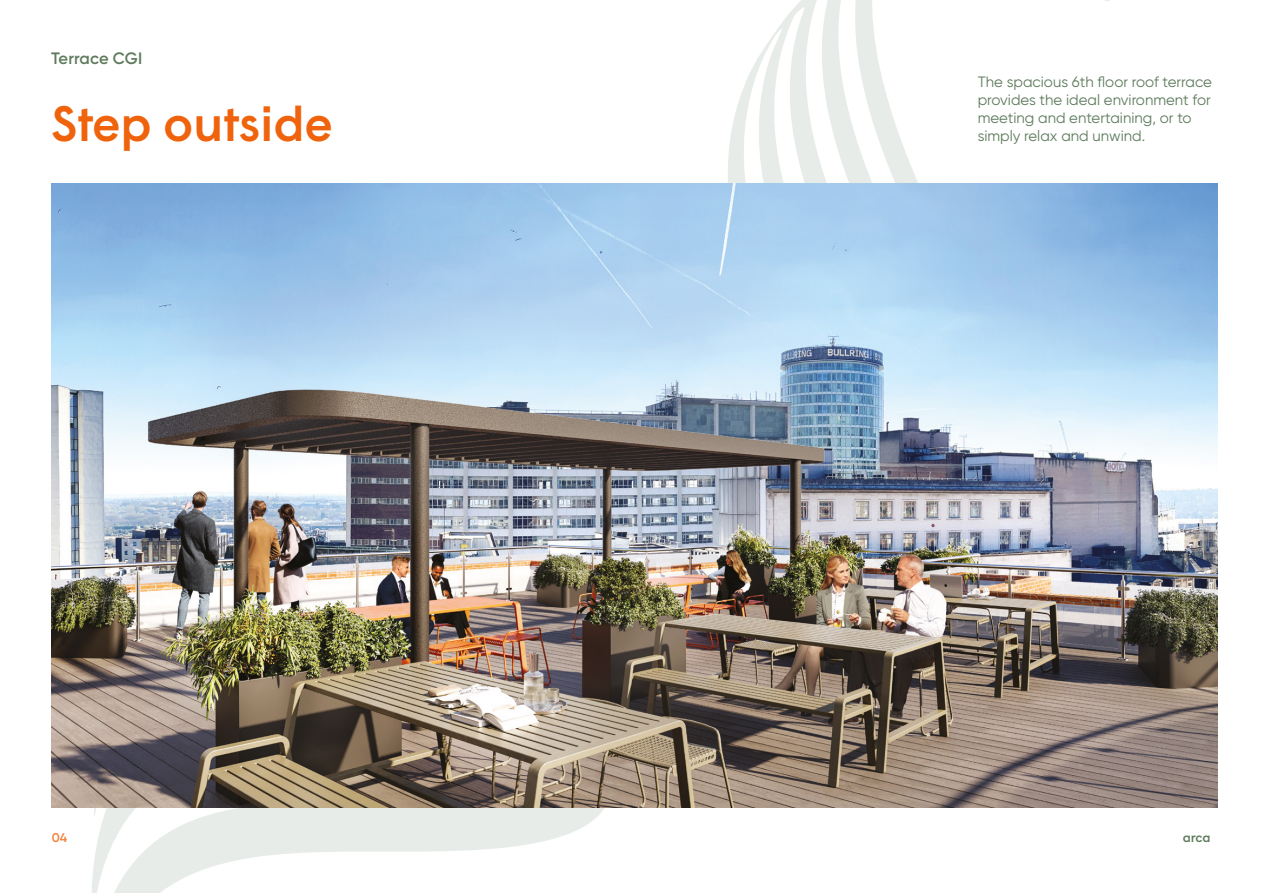
<style>
.page{position:relative;width:1263px;height:893px;background:#fff}
.page>*{position:absolute;margin:0;border:0;box-sizing:border-box;transform-origin:0 0}
.t1{font:500 49.5px "Wigrum";letter-spacing:-.01em;color:#f0630d}
.t2{font:600 16.5px "Gilroy";letter-spacing:.005em;color:#5e7b5c}
.t3{font:15px/18px "Gilroy";color:#5e7b5c;text-align:justify}
.t4{font:500 12.75px "Wigrum";color:#5e7b5c}
.t5{font:600 12.75px "Gilroy";color:#f3823d}
</style>
<div class="page">
<svg style="left:92px;top:808px;width:512px;height:85px"></svg>
<svg style="left:670px;top:0;width:454px;height:184px"></svg>
<img style="left:51px;top:184px;width:1166px;height:624px">
<p class="t2" style="left:51px;top:48px;width:93px">Terrace CGI</p>
<h1 class="t1" style="left:51px;top:86px;width:283px">Step outside</h1>
<p class="t3" style="left:978px;top:73px;width:236px">The spacious 6th floor roof terrace provides the ideal environment for meeting and entertaining, or to</p>
<p class="t3" style="left:978px;top:127px;width:169px">simply relax and unwind.</p>
<p class="t5" style="left:52px;top:830px;width:17px">04</p>
<p class="t4" style="left:1183px;top:828px;width:29px">arca</p>
</div>
